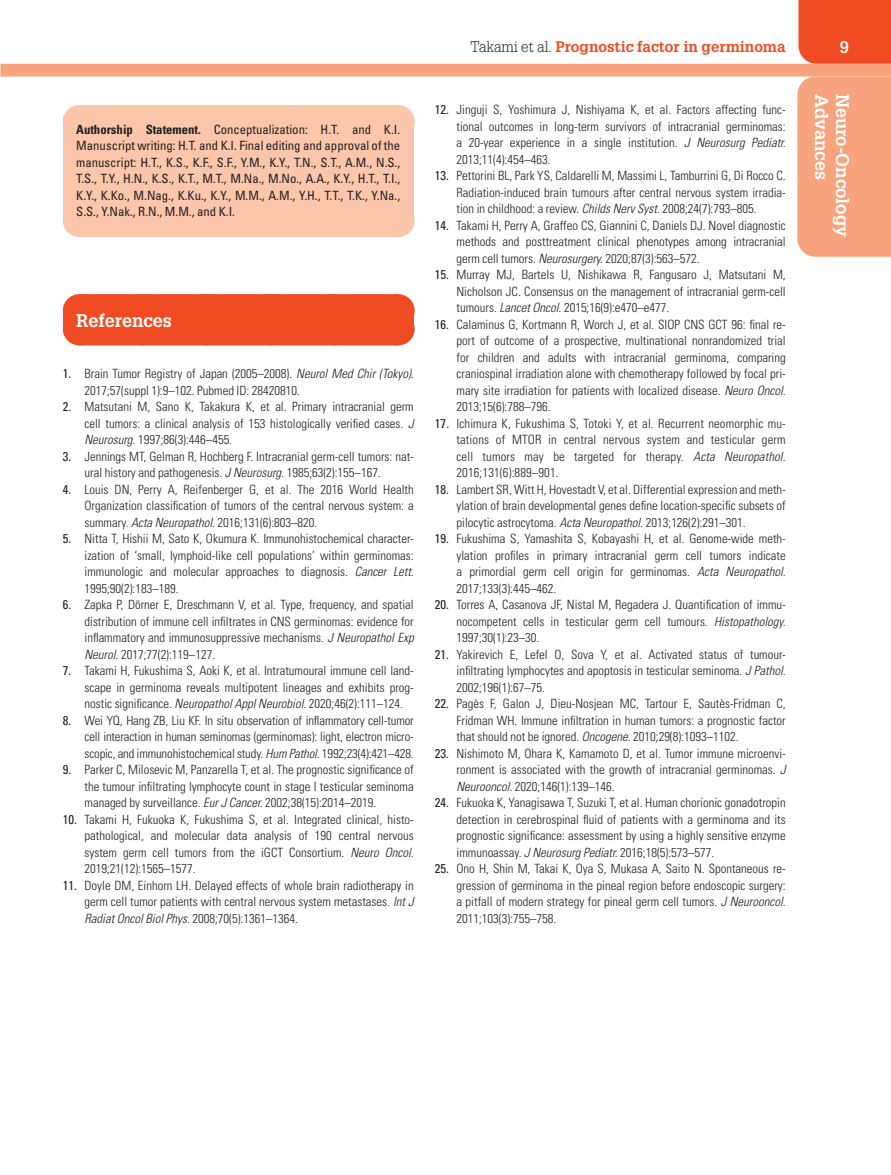
<style>
.page{position:relative;width:891px;height:1175px;background:#fff}
.page>*{position:absolute;margin:0;border:0;box-sizing:border-box;transform-origin:0 0}
.t1{font:700 18px "Glypha LT Std";color:#fff}
.t2{font:700 16.5px "Glypha LT Std";color:#fff}
.t3{font:700 15px "Glypha LT Std";color:#f04b22}
.t4{font:300 condensed 12.75px/16.5px "Univers LT Std";color:#231f20;text-align:justify}
.t5{font:condensed 12.75px/16.5px "Univers LT Std";color:#231f20;text-align:justify}
.s1{font-weight:700}
.s2{font-weight:400}
.s3{font-style:italic}
.s4{font-weight:300;color:#231f20}
</style>
<div class="page">
<div style="left:799px;top:0;width:92px;height:64px;background:#f04b22"></div>
<div style="left:1px;top:64px;width:890px;height:12px;background:#f7a37d"></div>
<div style="left:797px;top:76px;width:94px;height:181px;background:#f7a37d"></div>
<div style="left:63px;top:117px;width:351px;height:107px;background:#fbc6aa"></div>
<div style="left:79px;top:105px;width:318px;height:33px;background:#fbc6aa"></div>
<hr style="left:397px;top:105px;width:1px;height:33px;background:#fbc6aa">
<div style="left:79px;top:204px;width:318px;height:33px;background:#fbc6aa"></div>
<hr style="left:397px;top:204px;width:1px;height:33px;background:#fbc6aa">
<div style="left:63px;top:311px;width:351px;height:17px;background:#f04b22"></div>
<div style="left:79px;top:294px;width:318px;height:33px;background:#f04b22"></div>
<hr style="left:397px;top:294px;width:1px;height:33px;background:#f04b22">
<div style="left:79px;top:312px;width:318px;height:33px;background:#f04b22"></div>
<svg style="left:146px;top:294px;width:219px;height:1px"></svg>
<hr style="left:397px;top:312px;width:1px;height:33px;background:#f04b22">
<p class="t5" style="left:76px;top:121px;width:326px"><span class="s1">Authorship Statement.</span> Conceptualization: H.T. and K.I.<br>Manuscript writing: H.T. and K.I. Final editing and approval of the manuscript: H.T., K.S., K.F., S.F., Y.M., K.Y., T.N., S.T., A.M., N.S., T.S., T.Y., H.N., K.S., K.T., M.T., M.Na., M.No., A.A., K.Y., H.T., T.I., K.Y., K.Ko., M.Nag., K.Ku., K.Y., M.M., A.M., Y.H., T.T., T.K., Y.Na., S.S., Y.Nak., R.N., M.M., and K.I.</p>
<h1 class="t1" style="left:76px;top:309px;width:97px">References</h1>
<p class="t4" style="left:85px;top:365px;width:331px;text-indent:-22px"><span class="s2">1.</span> Brain Tumor Registry of Japan (2005–2008). <span class="s3">Neurol Med Chir (Tokyo)</span>.<br>2017;57(suppl 1):9–102. Pubmed ID: 28420810.</p>
<p class="t4" style="left:85px;top:398px;width:331px;text-indent:-22px"><span class="s2">2.</span> Matsutani M, Sano K, Takakura K, et al. Primary intracranial germ cell tumors: a clinical analysis of 153 histologically verified cases. <span class="s3">J Neurosurg.</span> 1997;86(3):446–455.</p>
<p class="t4" style="left:85px;top:448px;width:331px;text-indent:-22px"><span class="s2">3.</span> Jennings MT, Gelman R, Hochberg F. Intracranial germ-cell tumors: nat&shy;ural history and pathogenesis. <span class="s3">J Neurosurg.</span> 1985;63(2):155–167.</p>
<p class="t4" style="left:85px;top:481px;width:331px;text-indent:-22px"><span class="s2">4.</span> Louis DN, Perry A, Reifenberger G, et al. The 2016 World Health Organization classification of tumors of the central nervous system: a summary. <span class="s3">Acta Neuropathol.</span> 2016;131(6):803–820.</p>
<p class="t4" style="left:85px;top:530px;width:331px;text-indent:-22px"><span class="s2">5.</span> Nitta T, Hishii M, Sato K, Okumura K. Immunohistochemical character&shy;ization of ‘small, lymphoid-like cell populations’ within germinomas: immunologic and molecular approaches to diagnosis. <span class="s3">Cancer Lett.<br></span>1995;90(2):183–189.</p>
<p class="t4" style="left:85px;top:596px;width:331px;text-indent:-22px"><span class="s2">6.</span> Zapka P, Dörner E, Dreschmann V, et al. Type, frequency, and spatial distribution of immune cell infiltrates in CNS germinomas: evidence for inflammatory and immunosuppressive mechanisms. <span class="s3">J Neuropathol Exp Neurol.</span> 2017;77(2):119–127.</p>
<p class="t4" style="left:85px;top:662px;width:331px;text-indent:-22px"><span class="s2">7.</span> Takami H, Fukushima S, Aoki K, et al. Intratumoural immune cell land&shy;scape in germinoma reveals multipotent lineages and exhibits prog&shy;nostic significance. <span class="s3">Neuropathol Appl Neurobiol.</span> 2020;46(2):111–124.</p>
<p class="t4" style="left:85px;top:712px;width:331px;text-indent:-22px"><span class="s2">8.</span> Wei YQ, Hang ZB, Liu KF. In situ observation of inflammatory cell-tumor cell interaction in human seminomas (germinomas): light, electron micro&shy;scopic, and immunohistochemical study. <span class="s3">Hum Pathol.</span> 1992;23(4):421–428.</p>
<p class="t4" style="left:85px;top:761px;width:331px;text-indent:-22px"><span class="s2">9.</span> Parker C, Milosevic M, Panzarella T, et al. The prognostic significance of the tumour infiltrating lymphocyte count in stage I testicular seminoma managed by surveillance. <span class="s3">Eur J Cancer.</span> 2002;38(15):2014–2019.</p>
<p class="t4" style="left:85px;top:811px;width:331px;text-indent:-22px"><span class="s2">10.</span> Takami H, Fukuoka K, Fukushima S, et al. Integrated clinical, histo&shy;pathological, and molecular data analysis of 190 central nervous system germ cell tumors from the iGCT Consortium. <span class="s3">Neuro Oncol.<br></span>2019;21(12):1565–1577.</p>
<p class="t4" style="left:85px;top:877px;width:331px;text-indent:-22px"><span class="s2">11.</span> Doyle DM, Einhorn LH. Delayed effects of whole brain radiotherapy in germ cell tumor patients with central nervous system metastases. <span class="s3">Int J Radiat Oncol Biol Phys.</span> 2008;70(5):1361–1364.</p>
<p class="t3" style="left:470px;top:37px;width:317px"><span class="s4">Takami et al.</span> Prognostic factor in germinoma</p>
<p class="t2" style="left:840px;top:37px;width:11px">9</p>
<h1 class="t1" style="left:833px;top:94px;width:88px;rotate:90deg">Advances</h1>
<h1 class="t1" style="left:854px;top:94px;width:145px;rotate:90deg">Neuro-Oncology</h1>
<p class="t4" style="left:457px;top:101px;width:331px;text-indent:-22px"><span class="s2">12.</span> Jinguji S, Yoshimura J, Nishiyama K, et al. Factors affecting func&shy;tional outcomes in long-term survivors of intracranial germinomas: a 20-year experience in a single institution. <span class="s3">J Neurosurg Pediatr.<br></span>2013;11(4):454–463.</p>
<p class="t4" style="left:457px;top:167px;width:331px;text-indent:-22px"><span class="s2">13.</span> Pettorini BL, Park YS, Caldarelli M, Massimi L, Tamburrini G, Di Rocco C.<br>Radiation-induced brain tumours after central nervous system irradia&shy;tion in childhood: a review. <span class="s3">Childs Nerv Syst.</span> 2008;24(7):793–805.</p>
<p class="t4" style="left:457px;top:217px;width:331px;text-indent:-22px"><span class="s2">14.</span> Takami H, Perry A, Graffeo CS, Giannini C, Daniels DJ. Novel diagnostic methods and posttreatment clinical phenotypes among intracranial germ cell tumors. <span class="s3">Neurosurgery.</span> 2020;87(3):563–572.</p>
<p class="t4" style="left:457px;top:266px;width:331px;text-indent:-22px"><span class="s2">15.</span> Murray MJ, Bartels U, Nishikawa R, Fangusaro J, Matsutani M, Nicholson JC. Consensus on the management of intracranial germ-cell tumours. <span class="s3">Lancet Oncol.</span> 2015;16(9):e470–e477.</p>
<p class="t4" style="left:457px;top:316px;width:331px;text-indent:-22px"><span class="s2">16.</span> Calaminus G, Kortmann R, Worch J, et al. SIOP CNS GCT 96: final re&shy;port of outcome of a prospective, multinational nonrandomized trial for children and adults with intracranial germinoma, comparing craniospinal irradiation alone with chemotherapy followed by focal pri&shy;mary site irradiation for patients with localized disease. <span class="s3">Neuro Oncol.<br></span>2013;15(6):788–796.</p>
<p class="t4" style="left:457px;top:415px;width:331px;text-indent:-22px"><span class="s2">17.</span> Ichimura K, Fukushima S, Totoki Y, et al. Recurrent neomorphic mu&shy;tations of MTOR in central nervous system and testicular germ cell tumors may be targeted for therapy. <span class="s3">Acta Neuropathol.<br></span>2016;131(6):889–901.</p>
<p class="t4" style="left:457px;top:481px;width:331px;text-indent:-22px"><span class="s2">18.</span> Lambert SR, Witt H, Hovestadt V, et al. Differential expression and meth&shy;ylation of brain developmental genes define location-specific subsets of pilocytic astrocytoma. <span class="s3">Acta Neuropathol.</span> 2013;126(2):291–301.</p>
<p class="t4" style="left:457px;top:530px;width:331px;text-indent:-22px"><span class="s2">19.</span> Fukushima S, Yamashita S, Kobayashi H, et al. Genome-wide meth&shy;ylation profiles in primary intracranial germ cell tumors indicate a primordial germ cell origin for germinomas. <span class="s3">Acta Neuropathol.<br></span>2017;133(3):445–462.</p>
<p class="t4" style="left:457px;top:596px;width:331px;text-indent:-22px"><span class="s2">20.</span> Torres A, Casanova JF, Nistal M, Regadera J. Quantification of immu&shy;nocompetent cells in testicular germ cell tumours. <span class="s3">Histopathology.<br></span>1997;30(1):23–30.</p>
<p class="t4" style="left:457px;top:646px;width:331px;text-indent:-22px"><span class="s2">21.</span> Yakirevich E, Lefel O, Sova Y, et al. Activated status of tumour&shy;infiltrating lymphocytes and apoptosis in testicular seminoma. <span class="s3">J Pathol.<br></span>2002;196(1):67–75.</p>
<p class="t4" style="left:457px;top:695px;width:331px;text-indent:-22px"><span class="s2">22.</span> Pagès F, Galon J, Dieu-Nosjean MC, Tartour E, Sautès-Fridman C, Fridman WH. Immune infiltration in human tumors: a prognostic factor that should not be ignored. <span class="s3">Oncogene.</span> 2010;29(8):1093–1102.</p>
<p class="t4" style="left:457px;top:745px;width:331px;text-indent:-22px"><span class="s2">23.</span> Nishimoto M, Ohara K, Kamamoto D, et al. Tumor immune microenvi&shy;ronment is associated with the growth of intracranial germinomas. <span class="s3">J Neurooncol.</span> 2020;146(1):139–146.</p>
<p class="t4" style="left:457px;top:794px;width:331px;text-indent:-22px"><span class="s2">24.</span> Fukuoka K, Yanagisawa T, Suzuki T, et al. Human chorionic gonadotropin detection in cerebrospinal fluid of patients with a germinoma and its prognostic significance: assessment by using a highly sensitive enzyme immunoassay. <span class="s3">J Neurosurg Pediatr.</span> 2016;18(5):573–577.</p>
<p class="t4" style="left:457px;top:860px;width:331px;text-indent:-22px"><span class="s2">25.</span> Ono H, Shin M, Takai K, Oya S, Mukasa A, Saito N. Spontaneous re&shy;gression of germinoma in the pineal region before endoscopic surgery: a pitfall of modern strategy for pineal germ cell tumors. <span class="s3">J Neurooncol.<br></span>2011;103(3):755–758.</p>
</div>
